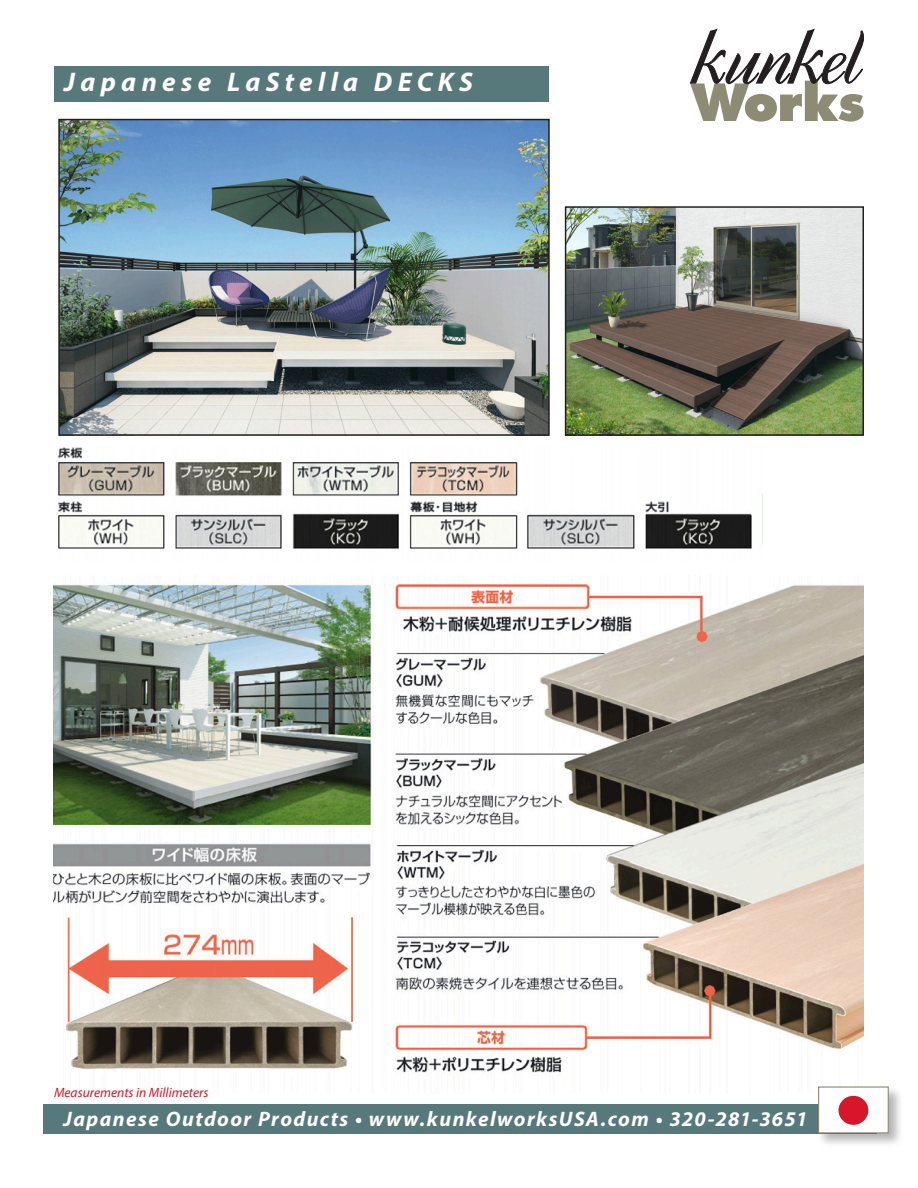
<style>
.page{position:relative;width:918px;height:1188px;background:#fff}
.page>*{position:absolute;margin:0;border:0;box-sizing:border-box;transform-origin:0 0}
.t1{font:italic 700 27px "Myriad Pro";letter-spacing:.195em;color:#fff}
.t2{font:italic 700 21px "Myriad Pro";letter-spacing:.07em;color:#fff}
.Boxy_Type{font:italic 13.5px "Myriad Pro";color:#d71729}
</style>
<div class="page">
<svg style="left:690px;top:29px;width:174px;height:93px"></svg>
<div style="left:54px;top:66px;width:495px;height:36px;background:#57797c"></div>
<img style="left:61px;top:122px;width:486px;height:311px">
<div style="left:58px;top:119px;width:492px;height:317px;border:2px solid #231f20"></div>
<img style="left:53px;top:583px;width:811px;height:490px">
<img style="left:568px;top:209px;width:293px;height:224px">
<div style="left:565px;top:206px;width:299px;height:230px;border:2px solid #231f20"></div>
<img style="left:58px;top:447px;width:694px;height:102px">
<div style="left:44px;top:1104px;width:833px;height:29px;background:#57797c"></div>
<div style="left:817px;top:1085px;width:86px;height:63px;background:#231f20;opacity:.33"></div>
<div style="left:818px;top:1086px;width:71px;height:47px;background:#fff;border:1px solid #8c8a75"></div>
<div style="left:839px;top:1096px;width:29px;height:29px;background:#d71729;border-radius:50%"></div>
<p class="t1" style="left:64px;top:64px;width:410px">Japanese LaStella DECKS</p>
<p class="Boxy_Type" style="left:54px;top:1084px;width:156px">Measurements in Millimeters</p>
<p class="t2" style="left:64px;top:1105px;width:746px">Japanese Outdoor Products • www.kunkelworksUSA.com • 320-281-3651</p>
</div>
